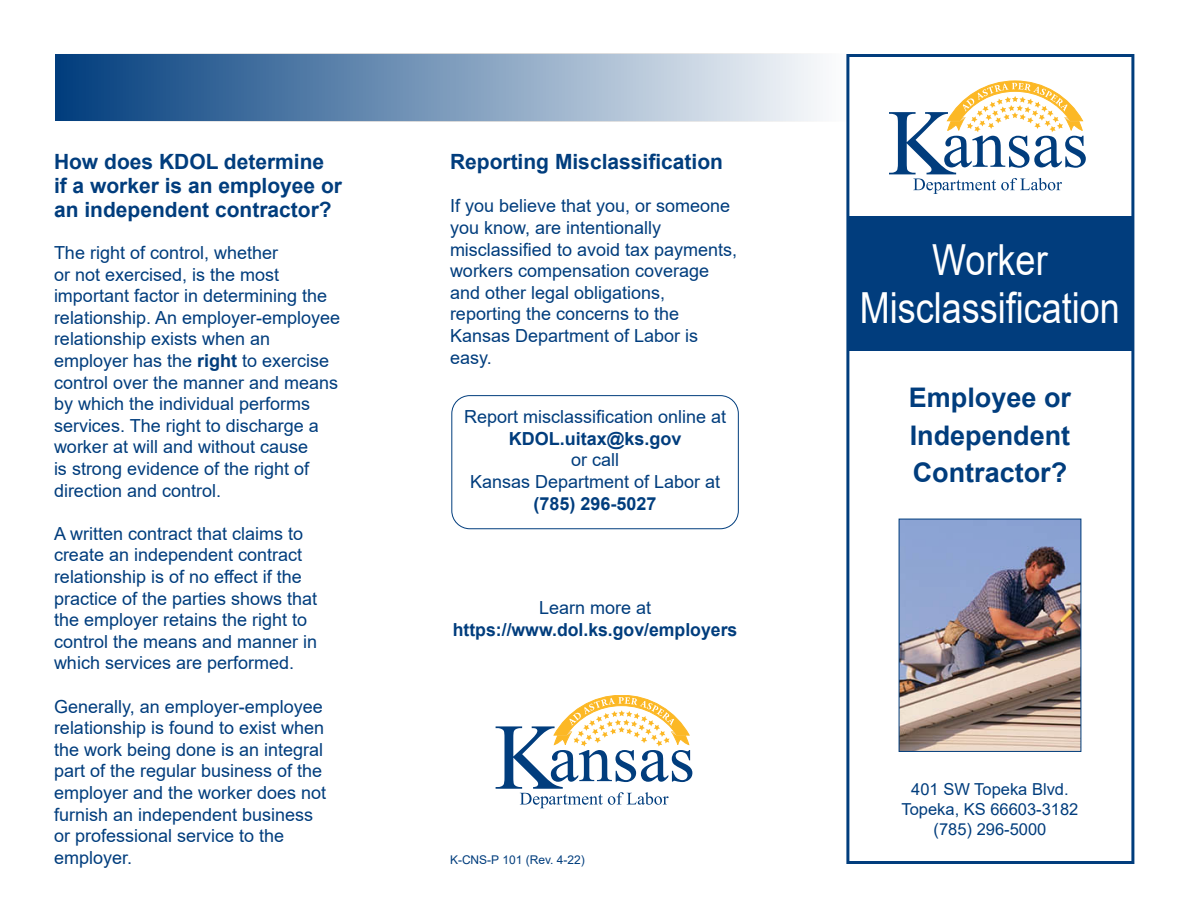
<style>
.page{position:relative;width:1188px;height:918px;background:#fff}
.page>*{position:absolute;margin:0;border:0;box-sizing:border-box;transform-origin:0 0}
.t1{font:42.9px "Arial";color:#fff;scale:.84 1}
.t2{font:700 27px "Arial";color:#013d7d}
.t3{font:700 21px/24px "Arial";color:#013d7d}
.t4{font:18px/21.6px "Arial";color:#013d7d}
.t5{font:700 18px "Arial";color:#013d7d}
.t6{font:16.5px "Arial";color:#013d7d}
.t7{font:12px "Arial";color:#013d7d}
.s1{font-weight:700}
</style>
<div class="page">
<img style="left:901px;top:521px;width:178px;height:229px">
<div style="left:899px;top:519px;width:182px;height:233px;border:1px solid #013d7d"></div>
<div style="left:54px;top:53px;width:793px;height:69px;background:linear-gradient(to right,#003c7c,#fdfdfd);border:2px solid #fff"></div>
<svg style="left:496px;top:695px;width:196px;height:113px"></svg>
<svg style="left:889px;top:81px;width:197px;height:113px"></svg>
<div style="left:451px;top:395px;width:288px;height:134px;border:1px solid #013d7d;border-radius:18px"></div>
<div style="left:846px;top:54px;width:288px;height:810px;border:3px solid #013d7d"></div>
<div style="left:848px;top:216px;width:286px;height:135px;background:#013d7d"></div>
<p class="t3" style="left:54px;top:150px;width:290px">How does KDOL determine if a worker is an employee or an independent contractor?</p>
<p class="t4" style="left:54px;top:242px;width:288px">The right of control, whether<br>or not exercised, is the most important factor in determining the relationship. An employer-employee relationship exists when an employer has the <span class="s1">right</span> to exercise control over the manner and means by which the individual performs services. The right to discharge a worker at will and without cause<br>is strong evidence of the right of direction and control.</p>
<p class="t4" style="left:54px;top:523px;width:265px">A written contract that claims to create an independent contract relationship is of no effect if the practice of the parties shows that the employer retains the right to control the means and manner in which services are performed.</p>
<p class="t4" style="left:54px;top:695px;width:274px">Generally, an employer-employee relationship is found to exist when the work being done is an integral part of the regular business of the employer and the worker does not furnish an independent business or professional service to the employer.</p>
<p class="t3" style="left:450px;top:150px;width:275px">Reporting Misclassification</p>
<p class="t4" style="left:450px;top:195px;width:282px">If you believe that you, or someone you know, are intentionally</p>
<p class="t4" style="left:450px;top:238px;width:289px">misclassified to avoid tax payments, workers compensation coverage and other legal obligations,</p>
<p class="t4" style="left:450px;top:303px;width:231px">reporting the concerns to the</p>
<p class="t4" style="left:450px;top:325px;width:250px">Kansas Department of Labor is easy.</p>
<p class="t4" style="left:464px;top:406px;width:264px;text-align:center">Report misclassification online at<br><span class="s1">KDOL.uitax@ks.gov</span></p>
<p class="t4" style="left:571px;top:449px;width:50px">or call</p>
<p class="t4" style="left:470px;top:471px;width:252px;text-align:center">Kansas Department of Labor at <span class="s1">(785) 296-5027</span></p>
<p class="t4" style="left:539px;top:597px;width:114px">Learn more at</p>
<p class="t5" style="left:453px;top:617px;width:286px">https://www.dol.ks.gov/employers</p>
<p class="t7" style="left:450px;top:851px;width:136px">K-CNS-P 101 (Rev. 4-22)</p>
<p class="t1" style="left:932px;top:230px;width:139px">Worker</p>
<p class="t1" style="left:860px;top:278px;width:311px">Misclassification</p>
<p class="t2" style="left:909px;top:379px;width:164px">Employee or</p>
<p class="t2" style="left:910px;top:416px;width:162px">Independent</p>
<p class="t2" style="left:913px;top:454px;width:156px">Contractor?</p>
<p class="t6" style="left:911px;top:778px;width:159px">401 SW Topeka Blvd.</p>
<p class="t6" style="left:901px;top:798px;width:179px">Topeka, KS 66603-3182</p>
<p class="t6" style="left:934px;top:818px;width:114px">(785) 296-5000</p>
</div>
